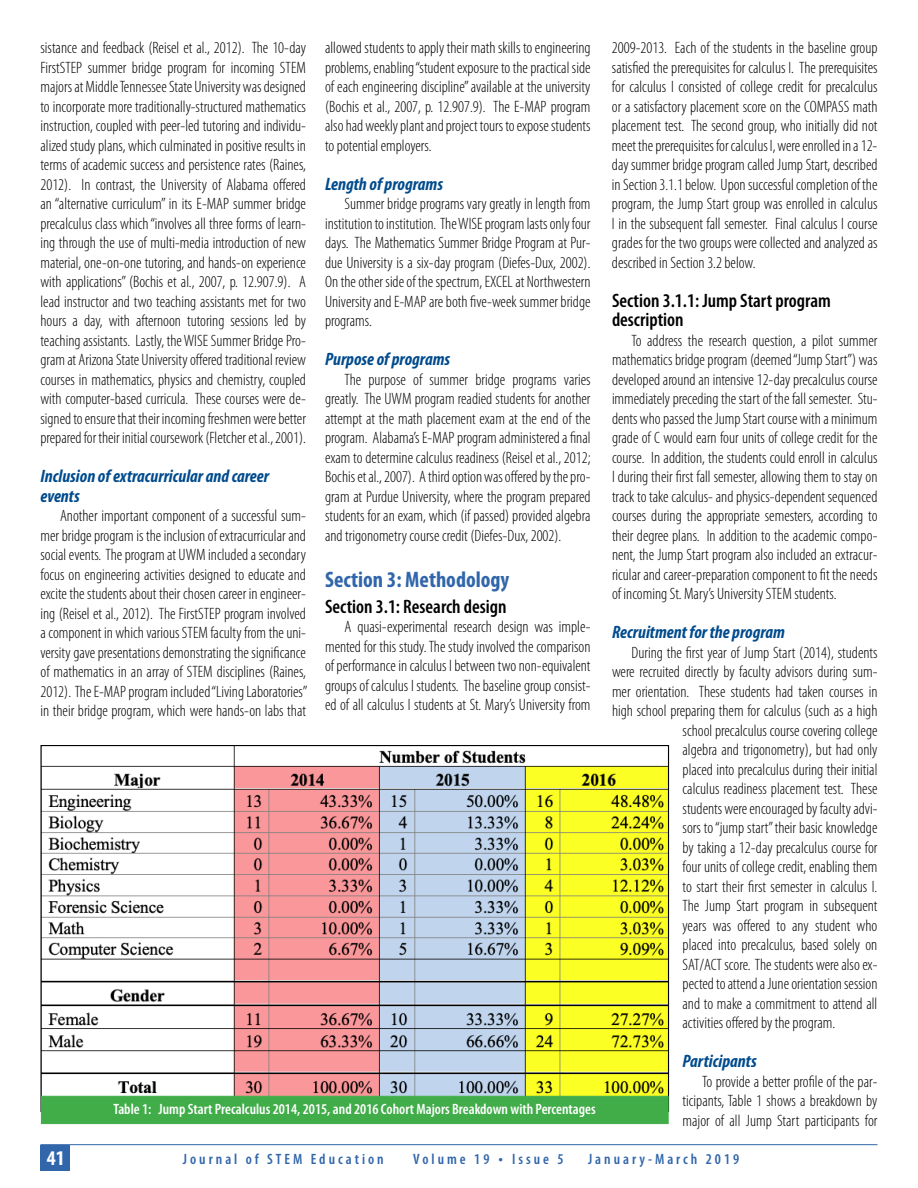
<style>
.page{position:relative;width:918px;height:1188px;background:#fff}
.page>*{position:absolute;margin:0;border:0;box-sizing:border-box;transform-origin:0 0}
.t1{font:700 condensed 22.5px "Myriad Pro";color:#3166aa}
.t2{font:700 condensed 21px "Myriad Pro";color:#fff}
.t3{font:600 condensed 19.5px/19.5px "Myriad Pro";color:#000}
.t4{font:italic 700 condensed 18px/19.5px "Myriad Pro";color:#004b8d}
.t5{font:300 condensed 16.5px/19.5px "Myriad Pro";color:#000;text-align:justify}
.t6{font:600 condensed 15px "Myriad Pro";color:#fff}
.t7{font:600 condensed 15px "Myriad Pro";letter-spacing:.2em;color:#3166aa}
.s1{font-size:16.5px}
</style>
<div class="page">
<hr style="left:40px;top:1144px;width:838px;height:1px;background:#3166aa">
<div style="left:40px;top:1145px;width:30px;height:26px;background:#3166aa"></div>
<img style="left:42px;top:747px;width:625px;height:349px">
<div style="left:41px;top:1096px;width:628px;height:28px;background:#41ad49;border:1px solid #41ad49"></div>
<p class="t5" style="left:40px;top:38px;width:267px">sistance and feedback (Reisel et al., 2012). The 10-day FirstSTEP summer bridge program for incoming STEM majors at Middle Tennessee State University was designed to incorporate more traditionally-structured mathematics instruction, coupled with peer-led tutoring and individu&shy;alized study plans, which culminated in positive results in terms of academic success and persistence rates (Raines, 2012). In contrast, the University of Alabama offered an “alternative curriculum” in its E-MAP summer bridge precalculus class which “involves all three forms of learn&shy;ing through the use of multi-media introduction of new material, one-on-one tutoring, and hands-on experience with applications” (Bochis et al., 2007, p. 12.907.9). A lead instructor and two teaching assistants met for two hours a day, with afternoon tutoring sessions led by teaching assistants. Lastly, the WISE Summer Bridge Pro&shy;gram at Arizona State University offered traditional review courses in mathematics, physics and chemistry, coupled with computer-based curricula. These courses were de&shy;signed to ensure that their incoming freshmen were better prepared for their initial coursework (Fletcher et al., 2001).</p>
<p class="t4" style="left:40px;top:466px;width:230px">Inclusion of extracurricular and career events</p>
<p class="t5" style="left:40px;top:506px;width:268px;text-indent:20px">Another important component of a successful sum&shy;mer bridge program is the inclusion of extracurricular and social events. The program at UWM included a secondary focus on engineering activities designed to educate and excite the students about their chosen career in engineer&shy;ing (Reisel et al., 2012). The FirstSTEP program involved a component in which various STEM faculty from the uni&shy;versity gave presentations demonstrating the significance of mathematics in an array of STEM disciplines (Raines, 2012). The E-MAP program included “Living Laboratories” in their bridge program, which were hands-on labs that</p>
<p class="t5" style="left:325px;top:38px;width:267px">allowed students to apply their math skills to engineering problems, enabling “student exposure to the practical side of each engineering discipline” available at the university (Bochis et al., 2007, p. 12.907.9). The E-MAP program also had weekly plant and project tours to expose students to potential employers.</p>
<p class="t4" style="left:325px;top:174px;width:120px">Length of programs</p>
<p class="t5" style="left:325px;top:194px;width:267px;text-indent:20px">Summer bridge programs vary greatly in length from institution to institution. The WISE program lasts only four days. The Mathematics Summer Bridge Program at Pur&shy;due University is a six-day program (Diefes-Dux, 2002).<br>On the other side of the spectrum, EXCEL at Northwestern University and E-MAP are both five-week summer bridge programs.</p>
<p class="t4" style="left:325px;top:349px;width:127px">Purpose of programs</p>
<p class="t5" style="left:325px;top:370px;width:267px;text-indent:20px">The purpose of summer bridge programs varies greatly. The UWM program readied students for another attempt at the math placement exam at the end of the program. Alabama’s E-MAP program administered a final exam to determine calculus readiness (Reisel et al., 2012; Bochis et al., 2007). A third option was offered by the pro&shy;gram at Purdue University, where the program prepared students for an exam, which (if passed) provided algebra and trigonometry course credit (Diefes-Dux, 2002).</p>
<h1 class="t1" style="left:325px;top:566px;width:186px">Section 3: Methodology</h1>
<p class="t3" style="left:325px;top:596px;width:183px">Section 3.1: Research design</p>
<p class="t5" style="left:325px;top:617px;width:267px;text-indent:20px">A quasi-experimental research design was imple&shy;mented for this study. The study involved the comparison of performance in calculus I between two non-equivalent groups of calculus I students. The baseline group consist&shy;ed of all calculus I students at St. Mary’s University from</p>
<p class="t6" style="left:113px;top:1100px;width:484px">Table 1: Jump Start Precalculus 2014, 2015, and 2016 Cohort Majors Breakdown with Percentages</p>
<p class="t5" style="left:612px;top:38px;width:267px">2009-2013. Each of the students in the baseline group satisfied the prerequisites for calculus I. The prerequisites for calculus I consisted of college credit for precalculus or a satisfactory placement score on the COMPASS math placement test. The second group, who initially did not meet the prerequisites for calculus I, were enrolled in a 12- day summer bridge program called Jump Start, described in Section 3.1.1 below. Upon successful completion of the program, the Jump Start group was enrolled in calculus I in the subsequent fall semester. Final calculus I course grades for the two groups were collected and analyzed as described in Section 3.2 below.</p>
<p class="t3" style="left:612px;top:290px;width:220px">Section 3.1.1: Jump Start program description</p>
<p class="t5" style="left:612px;top:331px;width:267px;text-indent:20px">To address the research question, a pilot summer mathematics bridge program (deemed “Jump Start”) was developed around an intensive 12-day precalculus course immediately preceding the start of the fall semester. Stu&shy;dents who passed the Jump Start course with a minimum grade of C would earn four units of college credit for the course. In addition, the students could enroll in calculus I during their first fall semester, allowing them to stay on track to take calculus- and physics-dependent sequenced courses during the appropriate semesters, according to their degree plans. In addition to the academic compo&shy;nent, the Jump Start program also included an extracur&shy;ricular and career-preparation component to fit the needs of incoming St. Mary’s University STEM students.</p>
<p class="t4" style="left:612px;top:622px;width:175px">Recruitment for the program</p>
<p class="t5" style="left:632px;top:643px;width:247px">During the first year of Jump Start (2014), students</p>
<p class="t5" style="left:612px;top:662px;width:267px">were recruited directly by faculty advisors during sum-</p>
<p class="t5" style="left:612px;top:682px;width:267px">mer orientation. These students had taken courses in</p>
<p class="t5" style="left:612px;top:701px;width:267px">high school preparing them for calculus (such as a high</p>
<p class="t5" style="left:683px;top:721px;width:196px">school precalculus course covering college</p>
<p class="t5" style="left:683px;top:740px;width:196px">algebra and trigonometry), but had only</p>
<p class="t5" style="left:683px;top:760px;width:196px">placed into precalculus during their initial</p>
<p class="t5" style="left:683px;top:779px;width:196px">calculus readiness placement test. These</p>
<p class="t5" style="left:683px;top:799px;width:196px">students were encouraged by faculty advi-</p>
<p class="t5" style="left:683px;top:818px;width:196px">sors to “jump start” their basic knowledge</p>
<p class="t5" style="left:683px;top:838px;width:196px">by taking a 12-day precalculus course for</p>
<p class="t5" style="left:683px;top:857px;width:196px">four units of college credit, enabling them</p>
<p class="t5" style="left:683px;top:877px;width:196px">to start their first semester in calculus I.</p>
<p class="t5" style="left:683px;top:896px;width:196px">The Jump Start program in subsequent</p>
<p class="t5" style="left:683px;top:916px;width:196px">years was offered to any student who</p>
<p class="t5" style="left:683px;top:935px;width:196px">placed into precalculus, based solely on</p>
<p class="t5" style="left:683px;top:955px;width:196px">SAT/ACT score. The students were also ex-</p>
<p class="t5" style="left:683px;top:974px;width:196px">pected to attend a June orientation session</p>
<p class="t5" style="left:683px;top:994px;width:196px">and to make a commitment to attend all</p>
<p class="t5" style="left:683px;top:1013px;width:154px">activities offered by the program.</p>
<p class="t4" style="left:683px;top:1051px;width:76px">Participants</p>
<p class="t5" style="left:683px;top:1072px;width:196px;text-indent:20px">To provide a better profile of the par&shy;ticipants, Table 1 shows a breakdown by major of all Jump Start participants for</p>
<p class="t2" style="left:47px;top:1145px;width:19px">41</p>
<p class="t7" style="left:183px;top:1150px;width:202px">Journal of STEM Education</p>
<p class="t7" style="left:413px;top:1150px;width:152px">Volume 19 <span class="s1">•</span> Issue 5</p>
<p class="t7" style="left:588px;top:1150px;width:153px">January-March 2019</p>
</div>
